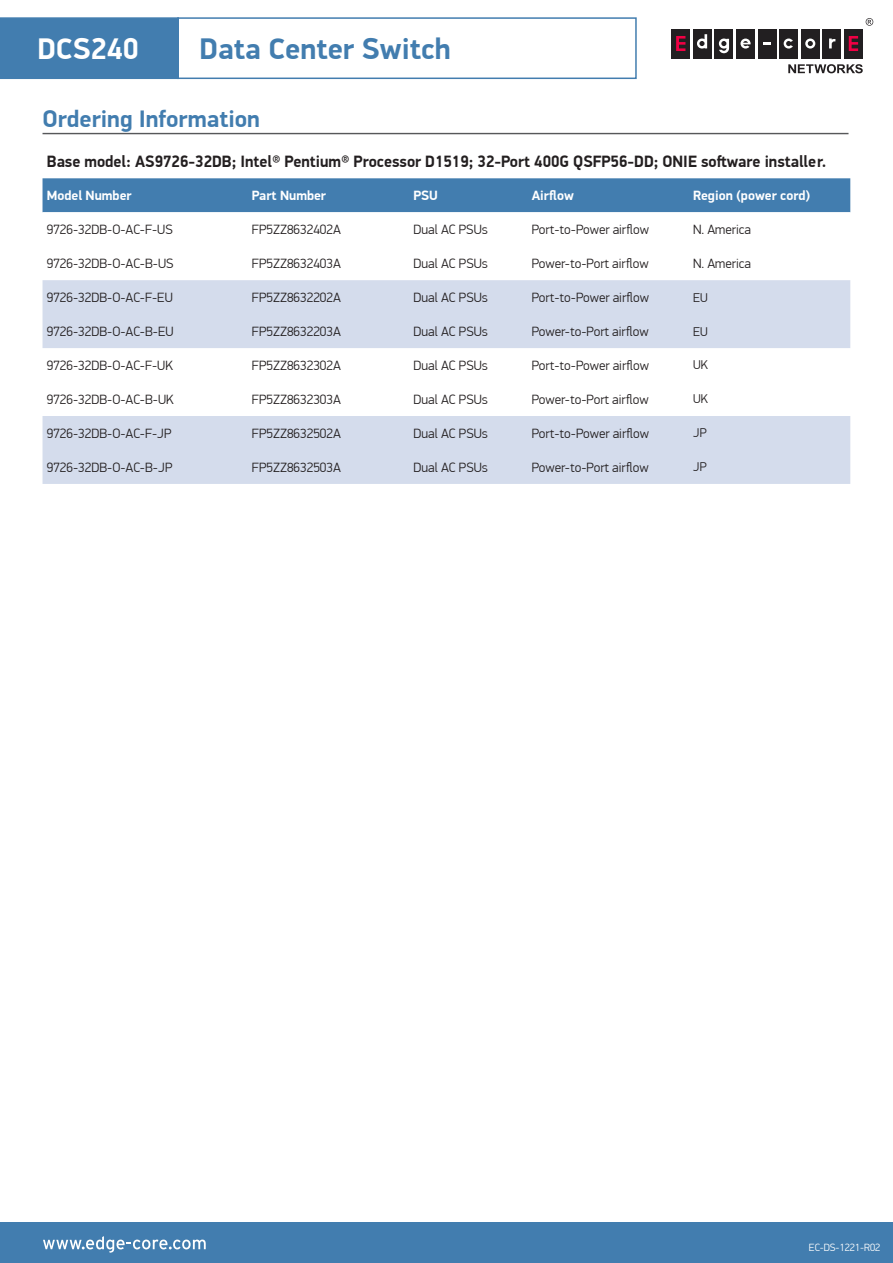
<style>
.page{position:relative;width:893px;height:1263px;background:#fff}
.page>*{position:absolute;margin:0;border:0;box-sizing:border-box;transform-origin:0 0}
.t1{font:700 30px "PF Din Display Pro";color:#427daf}
.t2{font:700 30px "PF Din Display Pro";color:#fff}
.t3{font:700 24px "PF Din Display Pro";color:#427daf}
.t4{font:700 16.5px "PF Din Display Pro";color:#231f20;scale:.96 1}
.t5{font:300 13.5px "PF Din Display Pro";color:#231f20}
.t6{font:700 13.5px "PF Din Display Pro";color:#fff}
.t7{font:300 12.75px "PF Din Display Pro";color:#231f20}
.t8{font:300 10.5px "PF Din Display Pro";color:#fff}
</style>
<div class="page">
<div style="left:0;top:1223px;width:893px;height:40px;background:#427daf"></div>
<svg style="left:43px;top:1236px;width:163px;height:17px"></svg>
<hr style="left:43px;top:133px;width:805px;height:1px;background:#57585a">
<div style="left:671px;top:29px;width:19px;height:29px;background:#221f21"></div>
<div style="left:693px;top:29px;width:19px;height:29px;background:#221f21"></div>
<div style="left:715px;top:29px;width:18px;height:29px;background:#221f21"></div>
<div style="left:736px;top:29px;width:19px;height:29px;background:#221f21"></div>
<div style="left:758px;top:29px;width:18px;height:29px;background:#221f21"></div>
<div style="left:779px;top:29px;width:19px;height:29px;background:#221f21"></div>
<div style="left:801px;top:29px;width:19px;height:29px;background:#221f21"></div>
<div style="left:823px;top:29px;width:18px;height:29px;background:#221f21"></div>
<svg style="left:676px;top:36px;width:9px;height:15px"></svg>
<div style="left:844px;top:29px;width:19px;height:29px;background:#221f21"></div>
<svg style="left:849px;top:36px;width:9px;height:15px"></svg>
<svg style="left:764px;top:42px;width:7px;height:3px"></svg>
<svg style="left:697px;top:34px;width:10px;height:15px"></svg>
<svg style="left:805px;top:39px;width:10px;height:10px"></svg>
<svg style="left:829px;top:39px;width:6px;height:9px"></svg>
<svg style="left:784px;top:39px;width:9px;height:10px"></svg>
<svg style="left:719px;top:39px;width:10px;height:14px"></svg>
<svg style="left:788px;top:64px;width:75px;height:9px"></svg>
<svg style="left:740px;top:39px;width:11px;height:10px"></svg>
<svg style="left:866px;top:18px;width:7px;height:8px"></svg>
<div style="left:0;top:17px;width:179px;height:62px;background:#427daf;border:2px solid #427daf"></div>
<div style="left:177px;top:17px;width:460px;height:62px;border:2px solid #427daf"></div>
<div style="left:43px;top:178px;width:807px;height:34px;background:#427daf"></div>
<svg style="left:43px;top:212px;width:807px;height:1px"></svg>
<svg style="left:43px;top:280px;width:807px;height:204px;fill:#d4dcec"></svg>
<h1 class="t2" style="left:37px;top:31px;width:103px">DCS240</h1>
<h1 class="t1" style="left:199px;top:31px;width:253px">Data Center Switch</h1>
<h2 class="t3" style="left:43px;top:104px;width:219px">Ordering Information</h2>
<p class="t4" style="left:47px;top:151px;width:814px">Base model: AS9726-32DB; Intel® Pentium® Processor D1519; 32-Port 400G QSFP56-DD; ONIE soſtware installer.</p>
<p class="t6" style="left:47px;top:187px;width:86px">Model Number</p>
<p class="t6" style="left:252px;top:187px;width:76px">Part Number</p>
<p class="t6" style="left:413px;top:187px;width:26px">PSU</p>
<p class="t6" style="left:532px;top:187px;width:44px">Airflow</p>
<p class="t6" style="left:693px;top:187px;width:119px">Region (power cord)</p>
<p class="t5" style="left:47px;top:222px;width:128px">9726-32DB-O-AC-F-US</p>
<p class="t5" style="left:252px;top:222px;width:90px">FP5ZZ8632402A</p>
<p class="t5" style="left:413px;top:222px;width:76px">Dual AC PSUs</p>
<p class="t5" style="left:532px;top:222px;width:119px">Port-to-Power airflow</p>
<p class="t5" style="left:693px;top:222px;width:59px">N. America</p>
<p class="t5" style="left:47px;top:256px;width:128px">9726-32DB-O-AC-B-US</p>
<p class="t5" style="left:252px;top:256px;width:90px">FP5ZZ8632403A</p>
<p class="t5" style="left:413px;top:256px;width:76px">Dual AC PSUs</p>
<p class="t5" style="left:532px;top:256px;width:119px">Power-to-Port airflow</p>
<p class="t5" style="left:693px;top:256px;width:59px">N. America</p>
<p class="t5" style="left:47px;top:289px;width:127px">9726-32DB-O-AC-F-EU</p>
<p class="t5" style="left:252px;top:289px;width:90px">FP5ZZ8632202A</p>
<p class="t5" style="left:413px;top:289px;width:76px">Dual AC PSUs</p>
<p class="t5" style="left:532px;top:289px;width:119px">Port-to-Power airflow</p>
<p class="t7" style="left:693px;top:290px;width:16px">EU</p>
<p class="t5" style="left:47px;top:323px;width:128px">9726-32DB-O-AC-B-EU</p>
<p class="t5" style="left:252px;top:323px;width:90px">FP5ZZ8632203A</p>
<p class="t5" style="left:413px;top:323px;width:76px">Dual AC PSUs</p>
<p class="t5" style="left:532px;top:323px;width:119px">Power-to-Port airflow</p>
<p class="t7" style="left:693px;top:324px;width:16px">EU</p>
<p class="t5" style="left:47px;top:357px;width:128px">9726-32DB-O-AC-F-UK</p>
<p class="t5" style="left:252px;top:357px;width:90px">FP5ZZ8632302A</p>
<p class="t5" style="left:413px;top:357px;width:76px">Dual AC PSUs</p>
<p class="t5" style="left:532px;top:357px;width:119px">Port-to-Power airflow</p>
<p class="t7" style="left:693px;top:358px;width:16px">UK</p>
<p class="t5" style="left:47px;top:391px;width:128px">9726-32DB-O-AC-B-UK</p>
<p class="t5" style="left:252px;top:391px;width:90px">FP5ZZ8632303A</p>
<p class="t5" style="left:413px;top:391px;width:76px">Dual AC PSUs</p>
<p class="t5" style="left:532px;top:391px;width:119px">Power-to-Port airflow</p>
<p class="t7" style="left:693px;top:392px;width:16px">UK</p>
<p class="t5" style="left:47px;top:425px;width:126px">9726-32DB-O-AC-F-JP</p>
<p class="t5" style="left:252px;top:425px;width:90px">FP5ZZ8632502A</p>
<p class="t5" style="left:413px;top:425px;width:76px">Dual AC PSUs</p>
<p class="t5" style="left:532px;top:425px;width:119px">Port-to-Power airflow</p>
<p class="t7" style="left:693px;top:426px;width:15px">JP</p>
<p class="t5" style="left:47px;top:459px;width:127px">9726-32DB-O-AC-B-JP</p>
<p class="t5" style="left:252px;top:459px;width:90px">FP5ZZ8632503A</p>
<p class="t5" style="left:413px;top:459px;width:76px">Dual AC PSUs</p>
<p class="t5" style="left:532px;top:459px;width:119px">Power-to-Port airflow</p>
<p class="t7" style="left:693px;top:460px;width:15px">JP</p>
<p class="t8" style="left:809px;top:1241px;width:73px">EC-DS-1221-R02</p>
</div>
